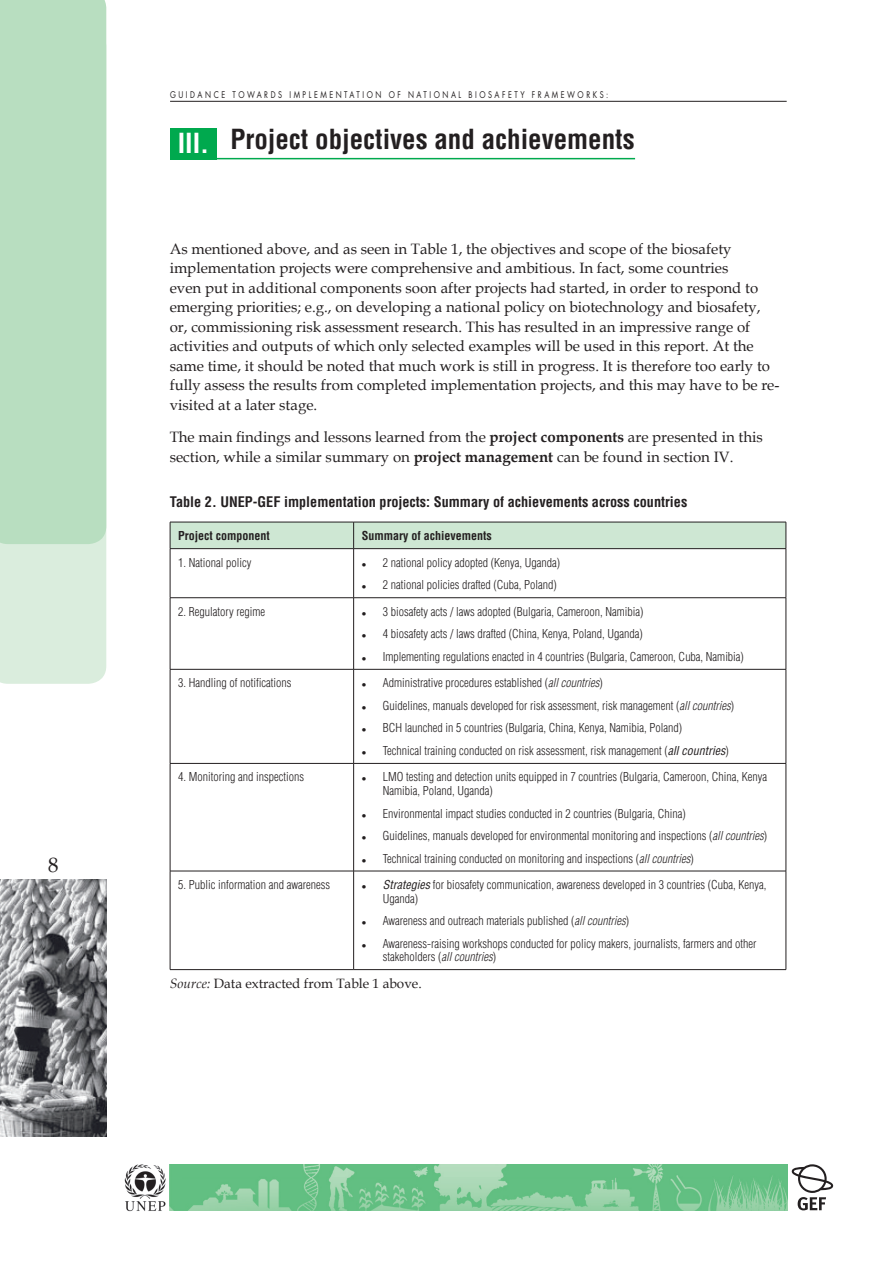
<style>
.page{position:relative;width:893px;height:1263px;background:#fff}
.page>*{position:absolute;margin:0;border:0;box-sizing:border-box;transform-origin:0 0}
.t1{font:700 condensed 27px "Helvetica";color:#231f20}
.t2{font:700 condensed 27px "Helvetica";color:#fff}
.t3{font:15px/19.5px "Book Antiqua";color:#231f20}
.t4{font:700 condensed 14.25px "Helvetica";color:#231f20}
.t5{font:13.5px "Book Antiqua";color:#231f20}
.t6{font:300 condensed 12px/13.5px "Helvetica";color:#231f20}
.t7{font:700 condensed 12px "Helvetica";color:#231f20}
.t8{font:9px "Futura";letter-spacing:.35em;color:#231f20;scale:.8 1}
.s1{font-weight:700}
.s2{font-style:italic}
.s3{font-weight:400;font-style:italic}
</style>
<div class="page">
<div style="left:0;top:544px;width:106px;height:140px;background:#daeddd"></div>
<img style="left:0;top:880px;width:107px;height:256px">
<div style="left:0;top:0;width:106px;height:544px;background:#b8dec0"></div>
<hr style="left:170px;top:101px;width:617px;height:1px;background:#231f20">
<svg style="left:792px;top:1164px;width:41px;height:46px"></svg>
<img style="left:124px;top:1164px;width:42px;height:47px">
<img style="left:170px;top:1164px;width:618px;height:46px">
<div style="left:170px;top:128px;width:47px;height:31px;background:#00a94e"></div>
<hr style="left:204px;top:158px;width:431px;height:1px;background:#00a94e">
<div style="left:170px;top:522px;width:617px;height:27px;background:#cee7d3"></div>
<hr style="left:170px;top:548px;width:184px;height:1px;background:#231f20">
<hr style="left:170px;top:549px;width:1px;height:49px;background:#231f20">
<hr style="left:354px;top:548px;width:432px;height:1px;background:#231f20">
<hr style="left:353px;top:549px;width:1px;height:49px;background:#231f20">
<hr style="left:786px;top:549px;width:1px;height:49px;background:#231f20">
<hr style="left:170px;top:597px;width:184px;height:1px;background:#231f20">
<hr style="left:170px;top:598px;width:1px;height:71px;background:#231f20">
<hr style="left:354px;top:597px;width:432px;height:1px;background:#231f20">
<hr style="left:353px;top:598px;width:1px;height:71px;background:#231f20">
<hr style="left:786px;top:598px;width:1px;height:71px;background:#231f20">
<hr style="left:170px;top:669px;width:184px;height:1px;background:#231f20">
<hr style="left:170px;top:669px;width:1px;height:94px;background:#231f20">
<hr style="left:354px;top:669px;width:432px;height:1px;background:#231f20">
<hr style="left:353px;top:669px;width:1px;height:94px;background:#231f20">
<hr style="left:786px;top:669px;width:1px;height:94px;background:#231f20">
<hr style="left:170px;top:763px;width:184px;height:1px;background:#231f20">
<hr style="left:170px;top:763px;width:1px;height:108px;background:#231f20">
<hr style="left:354px;top:763px;width:432px;height:1px;background:#231f20">
<hr style="left:353px;top:763px;width:1px;height:108px;background:#231f20">
<hr style="left:786px;top:763px;width:1px;height:108px;background:#231f20">
<hr style="left:170px;top:871px;width:184px;height:1px;background:#231f20">
<hr style="left:170px;top:871px;width:1px;height:98px;background:#231f20">
<hr style="left:354px;top:871px;width:432px;height:1px;background:#231f20">
<hr style="left:353px;top:871px;width:1px;height:98px;background:#231f20">
<hr style="left:786px;top:871px;width:1px;height:98px;background:#231f20">
<hr style="left:170px;top:969px;width:184px;height:1px;background:#231f20">
<hr style="left:354px;top:969px;width:432px;height:1px;background:#231f20">
<p class="t8" style="left:170px;top:88px;width:549px">GUIDANCE TOWARDS IMPLEMENTATION OF N ATIONAL BIOSAFETY F RAMEWORKS:</p>
<h1 class="t1" style="left:230px;top:123px;width:406px">Project objectives and achievements</h1>
<h1 class="t2" style="left:178px;top:126px;width:33px">III.</h1>
<p class="t3" style="left:170px;top:239px;width:611px">As mentioned above, and as seen in Table 1, the objectives and scope of the biosafety implementation projects were comprehensive and ambitious. In fact, some countries<br>even put in additional components soon after projects had started, in order to respond to emerging priorities; e.g., on developing a national policy on biotechnology and biosafety, or, commissioning risk assessment research. This has resulted in an impressive range of activities and outputs of which only selected examples will be used in this report. At the same time, it should be noted that much work is still in progress. It is therefore too early to fully assess the results from completed implementation projects, and this may have to be re&shy;visited at a later stage.</p>
<p class="t3" style="left:170px;top:427px;width:595px">The main findings and lessons learned from the <span class="s1">project components</span> are presented in this section, while a similar summary on <span class="s1">project management</span> can be found in section IV.</p>
<p class="t4" style="left:170px;top:493px;width:519px">Table 2. UNEP-GEF implementation projects: Summary of achievements across countries</p>
<p class="t7" style="left:178px;top:528px;width:93px">Project component</p>
<p class="t7" style="left:362px;top:528px;width:132px">Summary of achievements</p>
<p class="t6" style="left:178px;top:555px;width:75px">1. National policy</p>
<p class="t6" style="left:362px;top:555px;width:200px">● 2 national policy adopted (Kenya, Uganda)</p>
<p class="t6" style="left:362px;top:578px;width:196px">● 2 national policies drafted (Cuba, Poland)</p>
<p class="t6" style="left:178px;top:605px;width:88px">2. Regulatory regime</p>
<p class="t6" style="left:362px;top:605px;width:283px">● 3 biosafety acts / laws adopted (Bulgaria, Cameroon, Namibia)</p>
<p class="t6" style="left:362px;top:627px;width:282px">● 4 biosafety acts / laws drafted (China, Kenya, Poland, Uganda)</p>
<p class="t6" style="left:362px;top:650px;width:384px">● Implementing regulations enacted in 4 countries (Bulgaria, Cameroon, Cuba, Namibia)</p>
<p class="t6" style="left:178px;top:676px;width:115px">3. Handling of notifications</p>
<p class="t6" style="left:362px;top:676px;width:242px">● Administrative procedures established (<span class="s2">all countries</span>)</p>
<p class="t6" style="left:362px;top:699px;width:374px">● Guidelines, manuals developed for risk assessment, risk management (<span class="s2">all countries</span>)</p>
<p class="t6" style="left:362px;top:721px;width:322px">● BCH launched in 5 countries (Bulgaria, China, Kenya, Namibia, Poland)</p>
<p class="t6" style="left:362px;top:744px;width:368px">● Technical training conducted on risk assessment, risk management (<span class="s3">all countries</span>)</p>
<p class="t6" style="left:178px;top:770px;width:127px">4. Monitoring and inspections</p>
<p class="t6" style="left:383px;top:770px;width:386px;text-indent:-21px">● LMO testing and detection units equipped in 7 countries (Bulgaria, Cameroon, China, Kenya<br>Namibia, Poland, Uganda)</p>
<p class="t6" style="left:362px;top:806px;width:326px">● Environmental impact studies conducted in 2 countries (Bulgaria, China)</p>
<p class="t6" style="left:362px;top:829px;width:407px">● Guidelines, manuals developed for environmental monitoring and inspections (<span class="s2">all countries</span>)</p>
<p class="t6" style="left:362px;top:851px;width:333px">● Technical training conducted on monitoring and inspections (<span class="s2">all countries</span>)</p>
<p class="t6" style="left:178px;top:878px;width:153px">5. Public information and awareness</p>
<p class="t6" style="left:383px;top:878px;width:385px;text-indent:-21px">● <span class="s3">Strategies</span> for biosafety communication, awareness developed in 3 countries (Cuba, Kenya,<br>Uganda)</p>
<p class="t6" style="left:362px;top:914px;width:269px">● Awareness and outreach materials published (<span class="s2">all countries</span>)</p>
<p class="t6" style="left:383px;top:936px;width:375px;text-indent:-21px">● Awareness-raising workshops conducted for policy makers, journalists, farmers and other stakeholders (<span class="s2">all countries</span>)</p>
<p class="t5" style="left:170px;top:974px;width:253px"><span class="s2">Source:</span> Data extracted from Table 1 above.</p>
</div>
